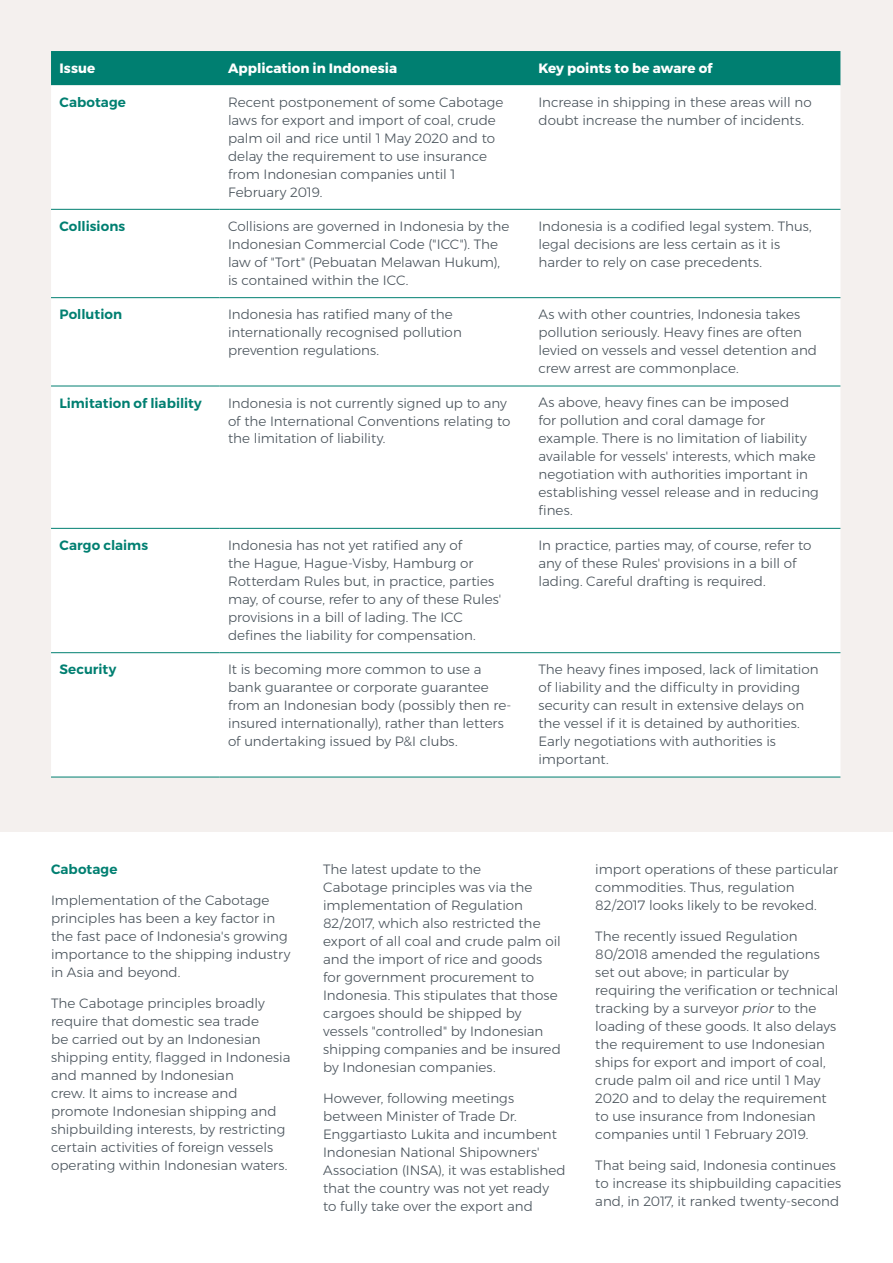
<style>
.page{position:relative;width:893px;height:1263px;background:#fff}
.page>*{position:absolute;margin:0;border:0;box-sizing:border-box;transform-origin:0 0}
.t1{font:300 13.5px/18px "Montserrat";color:#48525a}
.t2{font:600 13.5px "Montserrat";color:#007f71}
.t3{font:700 13.5px "Montserrat";letter-spacing:.005em;color:#fff}
.s1{font-style:italic}
</style>
<div class="page">
<div style="left:0;top:0;width:893px;height:831px;background:#f4f0ee"></div>
<div style="left:51px;top:51px;width:789px;height:34px;background:#007f71"></div>
<div style="left:51px;top:85px;width:789px;height:692px;background:#fff"></div>
<hr style="left:51px;top:209px;width:169px;height:1px;background:#007f71">
<hr style="left:220px;top:209px;width:310px;height:1px;background:#007f71">
<hr style="left:530px;top:209px;width:310px;height:1px;background:#007f71">
<hr style="left:51px;top:297px;width:169px;height:1px;background:#007f71">
<hr style="left:220px;top:297px;width:310px;height:1px;background:#007f71">
<hr style="left:530px;top:297px;width:310px;height:1px;background:#007f71">
<hr style="left:51px;top:386px;width:169px;height:1px;background:#007f71">
<hr style="left:220px;top:386px;width:310px;height:1px;background:#007f71">
<hr style="left:530px;top:386px;width:310px;height:1px;background:#007f71">
<hr style="left:51px;top:528px;width:169px;height:1px;background:#007f71">
<hr style="left:220px;top:528px;width:310px;height:1px;background:#007f71">
<hr style="left:530px;top:528px;width:310px;height:1px;background:#007f71">
<hr style="left:51px;top:652px;width:169px;height:1px;background:#007f71">
<hr style="left:220px;top:652px;width:310px;height:1px;background:#007f71">
<hr style="left:530px;top:652px;width:310px;height:1px;background:#007f71">
<hr style="left:51px;top:777px;width:169px;height:1px;background:#007f71">
<hr style="left:220px;top:777px;width:310px;height:1px;background:#007f71">
<hr style="left:530px;top:777px;width:310px;height:1px;background:#007f71">
<p class="t3" style="left:60px;top:57px;width:37px">Issue</p>
<p class="t3" style="left:228px;top:57px;width:171px">Application in Indonesia</p>
<p class="t3" style="left:538px;top:57px;width:176px">Key points to be aware of</p>
<p class="t2" style="left:60px;top:91px;width:68px">Cabotage</p>
<p class="t1" style="left:228px;top:93px;width:277px">Recent postponement of some Cabotage laws for export and import of coal, crude palm oil and rice until 1 May 2020 and to delay the requirement to use insurance from Indonesian companies until 1<br>February 2019.</p>
<p class="t1" style="left:538px;top:93px;width:275px">Increase in shipping in these areas will no doubt increase the number of incidents.</p>
<p class="t2" style="left:60px;top:215px;width:67px">Collisions</p>
<p class="t1" style="left:228px;top:217px;width:283px">Collisions are governed in Indonesia by the Indonesian Commercial Code ("ICC"). The law of "Tort" (Pebuatan Melawan Hukum), is contained within the ICC.</p>
<p class="t1" style="left:538px;top:217px;width:275px">Indonesia is a codified legal system. Thus, legal decisions are less certain as it is harder to rely on case precedents.</p>
<p class="t2" style="left:60px;top:304px;width:64px">Pollution</p>
<p class="t1" style="left:228px;top:305px;width:235px">Indonesia has ratified many of the internationally recognised pollution prevention regulations.</p>
<p class="t1" style="left:538px;top:305px;width:280px">As with other countries, Indonesia takes pollution seriously. Heavy fines are often levied on vessels and vessel detention and crew arrest are commonplace.</p>
<p class="t2" style="left:60px;top:392px;width:144px">Limitation of liability</p>
<p class="t1" style="left:228px;top:393px;width:284px">Indonesia is not currently signed up to any of the International Conventions relating to the limitation of liability.</p>
<p class="t1" style="left:538px;top:393px;width:282px">As above, heavy fines can be imposed<br>for pollution and coral damage for example. There is no limitation of liability available for vessels' interests, which make negotiation with authorities important in establishing vessel release and in reducing fines.</p>
<p class="t2" style="left:60px;top:534px;width:90px">Cargo claims</p>
<p class="t1" style="left:228px;top:536px;width:275px">Indonesia has not yet ratified any of<br>the Hague, Hague-Visby, Hamburg or Rotterdam Rules but, in practice, parties may, of course, refer to any of these Rules' provisions in a bill of lading. The ICC defines the liability for compensation.</p>
<p class="t1" style="left:538px;top:536px;width:275px">In practice, parties may, of course, refer to any of these Rules' provisions in a bill of lading. Careful drafting is required.</p>
<p class="t2" style="left:60px;top:659px;width:58px">Security</p>
<p class="t1" style="left:228px;top:660px;width:285px">It is becoming more common to use a bank guarantee or corporate guarantee from an Indonesian body (possibly then re&shy;insured internationally), rather than letters of undertaking issued by P&amp;I clubs.</p>
<p class="t1" style="left:538px;top:660px;width:282px">The heavy fines imposed, lack of limitation of liability and the difficulty in providing security can result in extensive delays on the vessel if it is detained by authorities.<br>Early negotiations with authorities is important.</p>
<p class="t2" style="left:51px;top:859px;width:68px">Cabotage</p>
<p class="t1" style="left:51px;top:891px;width:241px">Implementation of the Cabotage principles has been a key factor in the fast pace of Indonesia's growing importance to the shipping industry in Asia and beyond.</p>
<p class="t1" style="left:51px;top:994px;width:241px">The Cabotage principles broadly require that domestic sea trade<br>be carried out by an Indonesian shipping entity, flagged in Indonesia and manned by Indonesian<br>crew. It aims to increase and promote Indonesian shipping and shipbuilding interests, by restricting certain activities of foreign vessels operating within Indonesian waters.</p>
<p class="t1" style="left:323px;top:860px;width:239px">The latest update to the<br>Cabotage principles was via the implementation of Regulation<br>82/2017, which also restricted the export of all coal and crude palm oil and the import of rice and goods for government procurement to<br>Indonesia. This stipulates that those cargoes should be shipped by vessels "controlled" by Indonesian shipping companies and be insured by Indonesian companies.</p>
<p class="t1" style="left:323px;top:1089px;width:244px">However, following meetings between Minister of Trade Dr.<br>Enggartiasto Lukita and incumbent Indonesian National Shipowners' Association (INSA), it was established that the country was not yet ready to fully take over the export and</p>
<p class="t1" style="left:595px;top:860px;width:244px">import operations of these particular commodities. Thus, regulation<br>82/2017 looks likely to be revoked.</p>
<p class="t1" style="left:595px;top:927px;width:245px">The recently issued Regulation 80/2018 amended the regulations set out above; in particular by requiring the verification or technical tracking by a surveyor <span class="s1">prior</span> to the loading of these goods. It also delays the requirement to use Indonesian ships for export and import of coal, crude palm oil and rice until 1 May 2020 and to delay the requirement to use insurance from Indonesian companies until 1 February 2019.</p>
<p class="t1" style="left:595px;top:1155px;width:247px">That being said, Indonesia continues to increase its shipbuilding capacities and, in 2017, it ranked twenty-second</p>
</div>
